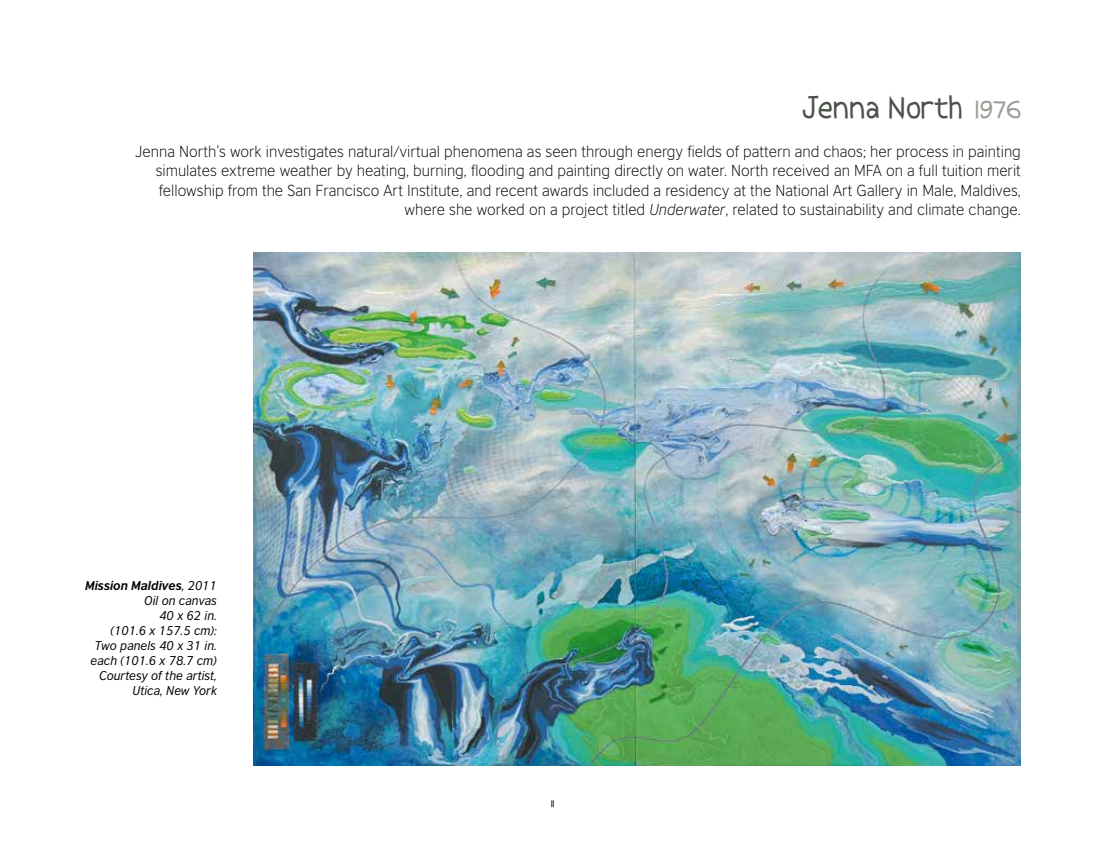
<style>
.page{position:relative;width:1106px;height:851px;background:#fff}
.page>*{position:absolute;margin:0;border:0;box-sizing:border-box;transform-origin:0 0}
.t1{font:31.5px "Abscissa";letter-spacing:.02em;color:#4b5249}
.t2{font:300 15px/19.5px "British Council Sans";color:#000;text-align:right}
.t3{font:italic 12px/15px "British Council Sans";color:#000;text-align:right}
.t4{font:10.5px "Abscissa";color:#000}
.s1{font-size:27px;color:#9f9c96}
.s2{font-style:italic}
.s3{font-weight:700}
</style>
<div class="page">
<img style="left:254px;top:252px;width:766px;height:513px">
<h1 class="t1" style="left:803px;top:85px;width:219px">Jenna North <span class="s1">1976</span></h1>
<p class="t2" style="left:135px;top:142px;width:887px">Jenna North’s work investigates natural/virtual phenomena as seen through energy fields of pattern and chaos; her process in painting simulates extreme weather by heating, burning, flooding and painting directly on water. North received an MFA on a full tuition merit fellowship from the San Francisco Art Institute, and recent awards included a residency at the National Art Gallery in Male, Maldives, where she worked on a project titled <span class="s2">Underwater</span>, related to sustainability and climate change.</p>
<p class="t3" style="left:85px;top:577px;width:133px"><span class="s3">Mission Maldives</span>, 2011<br>Oil on canvas<br>40 x 62 in.<br>(101.6 x 157.5 cm):<br>Two panels 40 x 31 in. each (101.6 x 78.7 cm)<br>Courtesy of the artist,<br>Utica, New York</p>
<p class="t4" style="left:551px;top:795px;width:5px">11</p>
</div>
